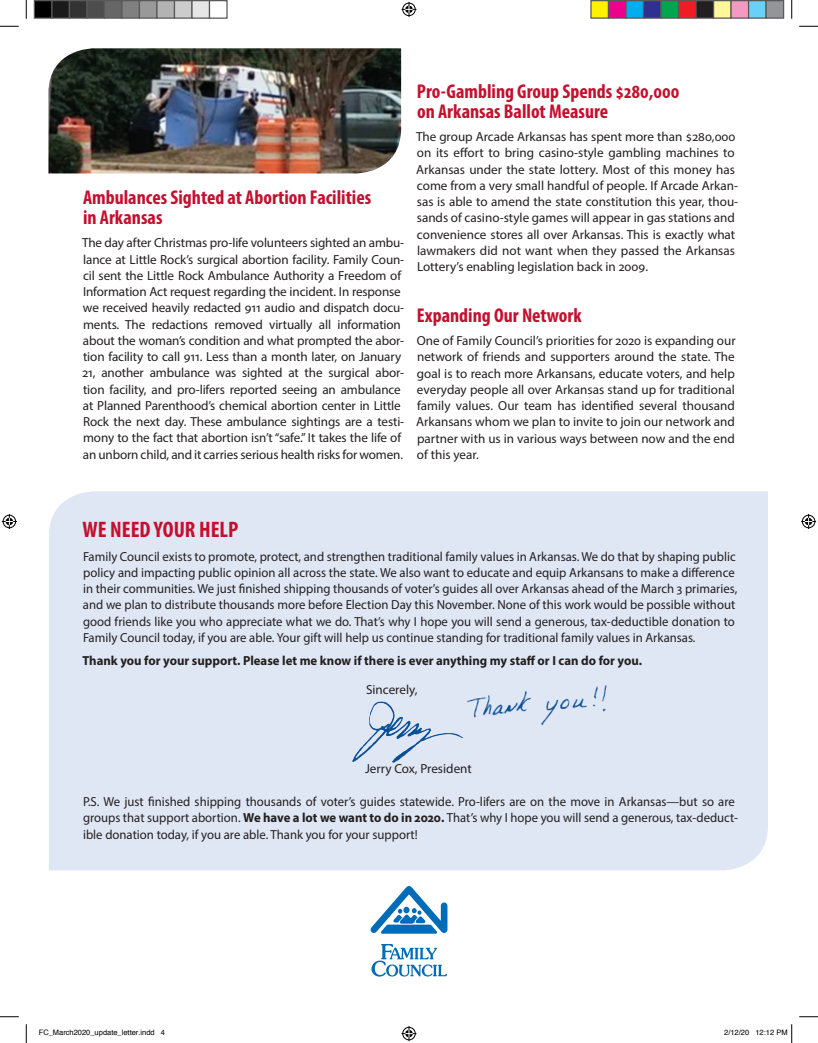
<style>
.page{position:relative;width:818px;height:1043px;background:#fff}
.page>*{position:absolute;margin:0;border:0;box-sizing:border-box;transform-origin:0 0}
.t1{font:700 condensed 22.5px "Myriad Pro";color:#c3102f}
.t2{font:700 condensed 20px/20px "Myriad Pro";color:#c3102f}
.t3{font:13.12px/16.2px "Myriad Pro";color:#231f20}
.t4{font:700 13.12px "Myriad Pro";color:#231f20}
.t5{font:7.5px "Helvetica";color:#000}
.s1{font-weight:700}
</style>
<div class="page">
<div style="left:49px;top:491px;width:719px;height:379px;background:#e0e7f4"></div>
<img style="left:339px;top:687px;width:133px;height:88px">
<div style="left:452px;top:665px;width:168px;height:80px;background:#e0e7f4"></div>
<svg style="left:370px;top:886px;width:77px;height:90px"></svg>
<img style="left:48px;top:48px;width:353px;height:125px">
<svg style="left:0;top:25px;width:19px;height:2px"></svg>
<svg style="left:799px;top:25px;width:19px;height:2px"></svg>
<svg style="left:0;top:1016px;width:19px;height:1px"></svg>
<svg style="left:799px;top:1016px;width:19px;height:1px"></svg>
<svg style="left:25px;top:0;width:2px;height:19px"></svg>
<svg style="left:25px;top:1024px;width:2px;height:18px"></svg>
<svg style="left:791px;top:0;width:1px;height:19px"></svg>
<svg style="left:401px;top:2px;width:15px;height:15px"></svg>
<svg style="left:401px;top:1026px;width:15px;height:15px"></svg>
<svg style="left:2px;top:514px;width:15px;height:15px"></svg>
<svg style="left:801px;top:514px;width:15px;height:15px"></svg>
<div style="left:34px;top:1px;width:18px;height:17px;background:#000"></div>
<div style="left:34px;top:0;width:18px;height:19px;border:1px solid #595959"></div>
<div style="left:52px;top:1px;width:17px;height:17px;background:#1a1a1a"></div>
<div style="left:51px;top:0;width:19px;height:19px;border:1px solid #595959"></div>
<div style="left:69px;top:1px;width:18px;height:17px;background:#333"></div>
<div style="left:69px;top:0;width:19px;height:19px;border:1px solid #595959"></div>
<div style="left:87px;top:1px;width:17px;height:17px;background:#4d4d4d"></div>
<div style="left:86px;top:0;width:19px;height:19px;border:1px solid #595959"></div>
<div style="left:104px;top:1px;width:18px;height:17px;background:#666"></div>
<div style="left:104px;top:0;width:18px;height:19px;border:1px solid #595959"></div>
<div style="left:122px;top:1px;width:17px;height:17px;background:#808080"></div>
<div style="left:121px;top:0;width:19px;height:19px;border:1px solid #595959"></div>
<div style="left:139px;top:1px;width:18px;height:17px;background:#999"></div>
<div style="left:139px;top:0;width:19px;height:19px;border:1px solid #595959"></div>
<div style="left:157px;top:1px;width:17px;height:17px;background:#b3b3b3"></div>
<div style="left:156px;top:0;width:19px;height:19px;border:1px solid #595959"></div>
<div style="left:174px;top:1px;width:18px;height:17px;background:#ccc"></div>
<div style="left:174px;top:0;width:18px;height:19px;border:1px solid #595959"></div>
<div style="left:192px;top:1px;width:17px;height:17px;background:#e6e6e6"></div>
<div style="left:191px;top:0;width:19px;height:19px;border:1px solid #595959"></div>
<div style="left:209px;top:0;width:19px;height:19px;border:1px solid #595959"></div>
<div style="left:591px;top:1px;width:17px;height:17px;background:#fff101"></div>
<div style="left:590px;top:0;width:19px;height:19px;border:1px solid #595959"></div>
<div style="left:608px;top:1px;width:18px;height:17px;background:#ed028c"></div>
<div style="left:608px;top:0;width:18px;height:19px;border:1px solid #595959"></div>
<div style="left:626px;top:1px;width:17px;height:17px;background:#00aeef"></div>
<div style="left:625px;top:0;width:19px;height:19px;border:1px solid #595959"></div>
<div style="left:643px;top:1px;width:18px;height:17px;background:#2e3092"></div>
<div style="left:642px;top:0;width:19px;height:19px;border:1px solid #595959"></div>
<div style="left:661px;top:1px;width:17px;height:17px;background:#00a54f"></div>
<div style="left:660px;top:0;width:19px;height:19px;border:1px solid #595959"></div>
<div style="left:678px;top:1px;width:18px;height:17px;background:#ee1d23"></div>
<div style="left:678px;top:0;width:18px;height:19px;border:1px solid #595959"></div>
<div style="left:696px;top:1px;width:17px;height:17px;background:#231f20"></div>
<div style="left:695px;top:0;width:19px;height:19px;border:1px solid #595959"></div>
<div style="left:713px;top:1px;width:18px;height:17px;background:#fff79a"></div>
<div style="left:712px;top:0;width:19px;height:19px;border:1px solid #595959"></div>
<div style="left:731px;top:1px;width:17px;height:17px;background:#f499c2"></div>
<div style="left:730px;top:0;width:19px;height:19px;border:1px solid #595959"></div>
<div style="left:748px;top:1px;width:18px;height:17px;background:#6bcff6"></div>
<div style="left:748px;top:0;width:18px;height:19px;border:1px solid #595959"></div>
<div style="left:766px;top:1px;width:17px;height:17px;background:#939598"></div>
<div style="left:765px;top:0;width:19px;height:19px;border:1px solid #595959"></div>
<svg style="left:791px;top:1024px;width:1px;height:18px"></svg>
<h2 class="t2" style="left:83px;top:187px;width:290px">Ambulances Sighted at Abortion Facilities in Arkansas</h2>
<p class="t3" style="left:82px;top:234px;width:324px">The day after Christmas pro-life volunteers sighted an ambu&shy;lance at Little Rock’s surgical abortion facility. Family Coun&shy;cil sent the Little Rock Ambulance Authority a Freedom of Information Act request regarding the incident. In response we received heavily redacted 911 audio and dispatch docu&shy;ments. The redactions removed virtually all information about the woman’s condition and what prompted the abor&shy;tion facility to call 911. Less than a month later, on January 21, another ambulance was sighted at the surgical abor&shy;tion facility, and pro-lifers reported seeing an ambulance at Planned Parenthood’s chemical abortion center in Little Rock the next day. These ambulance sightings are a testi&shy;mony to the fact that abortion isn’t “safe.” It takes the life of an unborn child, and it carries serious health risks for women.</p>
<h2 class="t2" style="left:417px;top:80px;width:264px">Pro-Gambling Group Spends $280,000 on Arkansas Ballot Measure</h2>
<p class="t3" style="left:416px;top:128px;width:324px">The group Arcade Arkansas has spent more than $280,000 on its effort to bring casino-style gambling machines to Arkansas under the state lottery. Most of this money has come from a very small handful of people. If Arcade Arkan&shy;sas is able to amend the state constitution this year, thou&shy;sands of casino-style games will appear in gas stations and convenience stores all over Arkansas. This is exactly what lawmakers did not want when they passed the Arkansas Lottery’s enabling legislation back in 2009.</p>
<h2 class="t2" style="left:417px;top:305px;width:166px">Expanding Our Network</h2>
<p class="t3" style="left:416px;top:332px;width:321px;text-align:justify">One of Family Council’s priorities for 2020 is expanding our network of friends and supporters around the state. The goal is to reach more Arkansans, educate voters, and help everyday people all over Arkansas stand up for traditional family values. Our team has identified several thousand Arkansans whom we plan to invite to join our network and partner with us in various ways between now and the end of this year.</p>
<h1 class="t1" style="left:82px;top:515px;width:157px">WE NEED YOUR HELP</h1>
<p class="t3" style="left:83px;top:548px;width:656px">Family Council exists to promote, protect, and strengthen traditional family values in Arkansas. We do that by shaping public policy and impacting public opinion all across the state. We also want to educate and equip Arkansans to make a difference in their communities. We just finished shipping thousands of voter’s guides all over Arkansas ahead of the March 3 primaries, and we plan to distribute thousands more before Election Day this November. None of this work would be possible without good friends like you who appreciate what we do. That’s why I hope you will send a generous, tax-deductible donation to Family Council today, if you are able. Your gift will help us continue standing for traditional family values in Arkansas.</p>
<p class="t4" style="left:82px;top:652px;width:561px">Thank you for your support. Please let me know if there is ever anything my staff or I can do for you.</p>
<p class="t3" style="left:366px;top:681px;width:53px">Sincerely,</p>
<p class="t3" style="left:365px;top:760px;width:108px">Jerry Cox, President</p>
<p class="t3" style="left:83px;top:793px;width:656px">P.S. We just finished shipping thousands of voter’s guides statewide. Pro-lifers are on the move in Arkansas—but so are groups that support abortion. <span class="s1">We have a lot we want to do in 2020.</span> That’s why I hope you will send a generous, tax-deduct&shy;ible donation today, if you are able. Thank you for your support!</p>
<p class="t5" style="left:39px;top:1027px;width:128px">FC_March2020_update_letter.indd 4</p>
<p class="t5" style="left:724px;top:1027px;width:65px">2/12/20 12:12 PM</p>
</div>
